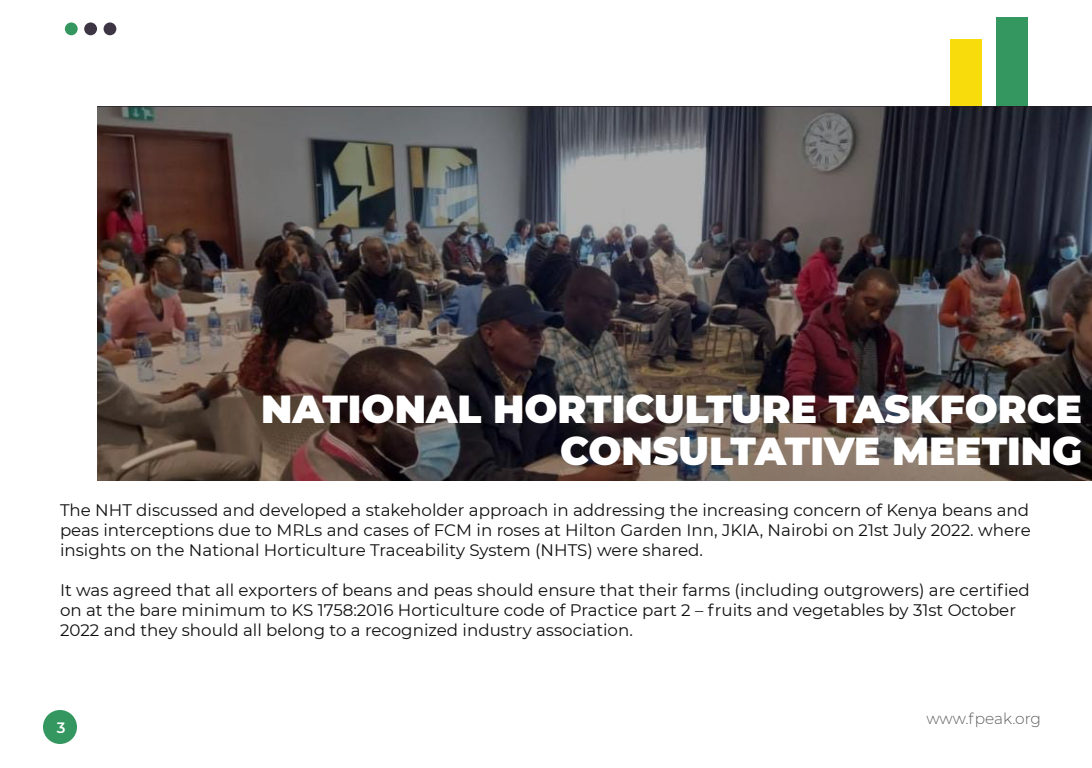
<style>
.page{position:relative;width:1092px;height:768px;background:#fff}
.page>*{position:absolute;margin:0;border:0;box-sizing:border-box;transform-origin:0 0}
.t1{font:900 39px/42px "Montserrat";color:#fff;text-align:right}
.t2{font:16.7px/20px "Montserrat";color:#0f0f0f;text-align:justify}
.t3{font:300 15.4px "Montserrat";color:#5d5e5e}
.t4{font:600 15px "Montserrat";color:#fff}
</style>
<div class="page">
<div style="left:997px;top:17px;width:31px;height:112px;background:#349760"></div>
<div style="left:951px;top:39px;width:31px;height:90px;background:#f9dc0b"></div>
<img style="left:97px;top:107px;width:995px;height:374px">
<div style="left:65px;top:22px;width:13px;height:13px;background:#349760;border-radius:50%"></div>
<div style="left:84px;top:22px;width:13px;height:13px;background:#3d3544;border-radius:50%"></div>
<div style="left:104px;top:22px;width:12px;height:13px;background:#3d3544;border-radius:50%"></div>
<div style="left:43px;top:710px;width:34px;height:34px;background:#349760;border-radius:50%"></div>
<h1 class="t1" style="left:261px;top:386px;width:823px">NATIONAL HORTICULTURE TASKFORCE<br>CONSULTATIVE MEETING</h1>
<p class="t2" style="left:60px;top:500px;width:972px">The NHT discussed and developed a stakeholder approach in addressing the increasing concern of Kenya beans and peas interceptions due to MRLs and cases of FCM in roses at Hilton Garden Inn, JKIA, Nairobi on 21st July 2022. where insights on the National Horticulture Traceability System (NHTS) were shared.</p>
<p class="t2" style="left:60px;top:580px;width:971px;text-align:left">It was agreed that all exporters of beans and peas should ensure that their farms (including outgrowers) are certified on at the bare minimum to KS 1758:2016 Horticulture code of Practice part 2 – fruits and vegetables by 31st October<br>2022 and they should all belong to a recognized industry association.</p>
<p class="t4" style="left:57px;top:717px;width:10px">3</p>
<p class="t3" style="left:926px;top:708px;width:116px">www.fpeak.org</p>
</div>
